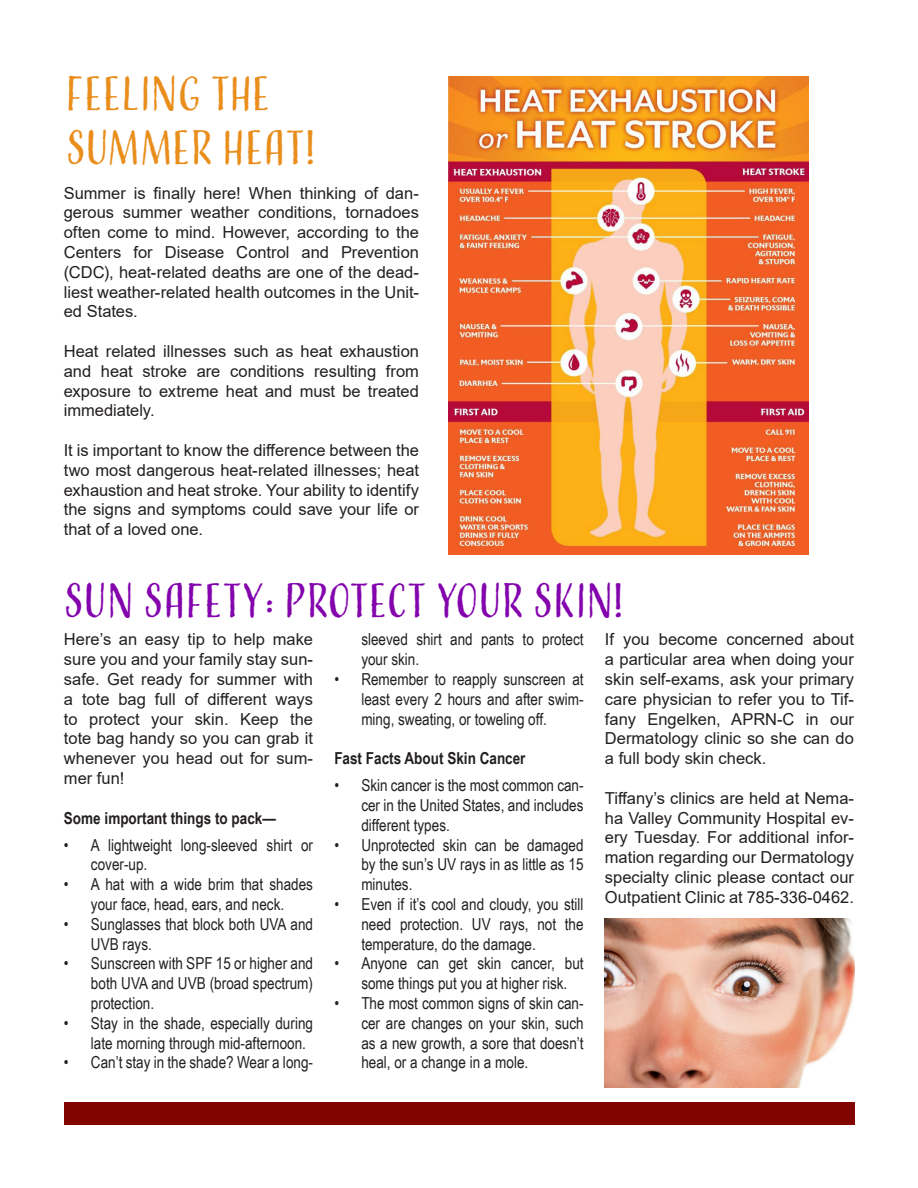
<style>
.page{position:relative;width:918px;height:1188px;background:#fff}
.page>*{position:absolute;margin:0;border:0;box-sizing:border-box;transform-origin:0 0}
.t1{font:45px "Adorn Condensed Sans";letter-spacing:-.01em;color:#8303ad}
.t2{font:45px "Adorn Condensed Sans";letter-spacing:-.005em;color:#e98d1b}
._8_Content_gray_Sour{font:16.5px/19.8px "Arial";color:#231f20;text-align:justify}
.t3{font:16.5px/19.8px "Arial Narrow";color:#231f20;text-align:justify}
.t4{font:700 16.5px "Arial Narrow";color:#231f20}
</style>
<div class="page">
<div style="left:64px;top:1102px;width:790px;height:22px;background:#830300"></div>
<img style="left:448px;top:77px;width:360px;height:478px">
<img style="left:605px;top:919px;width:249px;height:168px">
<p class="t2" style="left:66px;top:66px;width:206px">FEELING THE</p>
<p class="t2" style="left:66px;top:120px;width:251px">SUMMER HEAT!</p>
<p class="_8_Content_gray_Sour" style="left:64px;top:183px;width:357px">Summer is finally here! When thinking of dan&shy;gerous summer weather conditions, tornadoes often come to mind. However, according to the Centers for Disease Control and Prevention (CDC), heat-related deaths are one of the dead&shy;liest weather-related health outcomes in the Unit&shy;ed States.</p>
<p class="_8_Content_gray_Sour" style="left:64px;top:341px;width:357px">Heat related illnesses such as heat exhaustion and heat stroke are conditions resulting from exposure to extreme heat and must be treated immediately.</p>
<p class="_8_Content_gray_Sour" style="left:64px;top:440px;width:357px">It is important to know the difference between the two most dangerous heat-related illnesses; heat exhaustion and heat stroke. Your ability to identify the signs and symptoms could save your life or that of a loved one.</p>
<p class="t1" style="left:64px;top:572px;width:561px">SUN SAFETY: PROTECT YOUR SKIN!</p>
<p class="_8_Content_gray_Sour" style="left:64px;top:630px;width:251px">Here’s an easy tip to help make sure you and your family stay sun&shy;safe. Get ready for summer with a tote bag full of different ways to protect your skin. Keep the tote bag handy so you can grab it whenever you head out for sum&shy;mer fun!</p>
<p class="t4" style="left:64px;top:805px;width:214px">Some important things to pack—</p>
<p class="t3" style="left:91px;top:834px;width:224px;text-indent:-27px">• A lightweight long-sleeved shirt or cover-up.</p>
<p class="t3" style="left:64px;top:874px;width:251px;text-align:center">• A hat with a wide brim that shades your face, head, ears, and neck.</p>
<p class="t3" style="left:91px;top:914px;width:224px;text-indent:-27px">• Sunglasses that block both UVA and<br>UVB rays.</p>
<p class="t3" style="left:91px;top:953px;width:224px;text-indent:-27px">• Sunscreen with SPF 15 or higher and both UVA and UVB (broad spectrum) protection.</p>
<p class="t3" style="left:91px;top:1013px;width:224px;text-indent:-27px">• Stay in the shade, especially during late morning through mid-afternoon.</p>
<p class="t3" style="left:64px;top:1052px;width:251px">• Can’t stay in the shade? Wear a long-</p>
<p class="t3" style="left:361px;top:629px;width:224px">sleeved shirt and pants to protect your skin.</p>
<p class="t3" style="left:361px;top:669px;width:224px;text-indent:-27px">• Remember to reapply sunscreen at least every 2 hours and after swim&shy;ming, sweating, or toweling off.</p>
<p class="t4" style="left:334px;top:746px;width:193px">Fast Facts About Skin Cancer</p>
<p class="t3" style="left:361px;top:775px;width:224px;text-indent:-27px">• Skin cancer is the most common can&shy;cer in the United States, and includes different types.</p>
<p class="t3" style="left:361px;top:834px;width:224px;text-indent:-27px">• Unprotected skin can be damaged by the sun’s UV rays in as little as 15 minutes.</p>
<p class="t3" style="left:361px;top:894px;width:224px;text-indent:-27px">• Even if it’s cool and cloudy, you still need protection. UV rays, not the temperature, do the damage.</p>
<p class="t3" style="left:361px;top:953px;width:224px;text-indent:-27px">• Anyone can get skin cancer, but some things put you at higher risk.</p>
<p class="t3" style="left:361px;top:993px;width:224px;text-indent:-27px">• The most common signs of skin can&shy;cer are changes on your skin, such as a new growth, a sore that doesn’t heal, or a change in a mole.</p>
<p class="_8_Content_gray_Sour" style="left:605px;top:630px;width:251px">If you become concerned about a particular area when doing your skin self-exams, ask your primary care physician to refer you to Tif&shy;fany Engelken, APRN-C in our Dermatology clinic so she can do a full body skin check.</p>
<p class="_8_Content_gray_Sour" style="left:605px;top:788px;width:251px">Tiffany’s clinics are held at Nema&shy;ha Valley Community Hospital ev&shy;ery Tuesday. For additional infor&shy;mation regarding our Dermatology specialty clinic please contact our Outpatient Clinic at 785-336-0462.</p>
</div>
